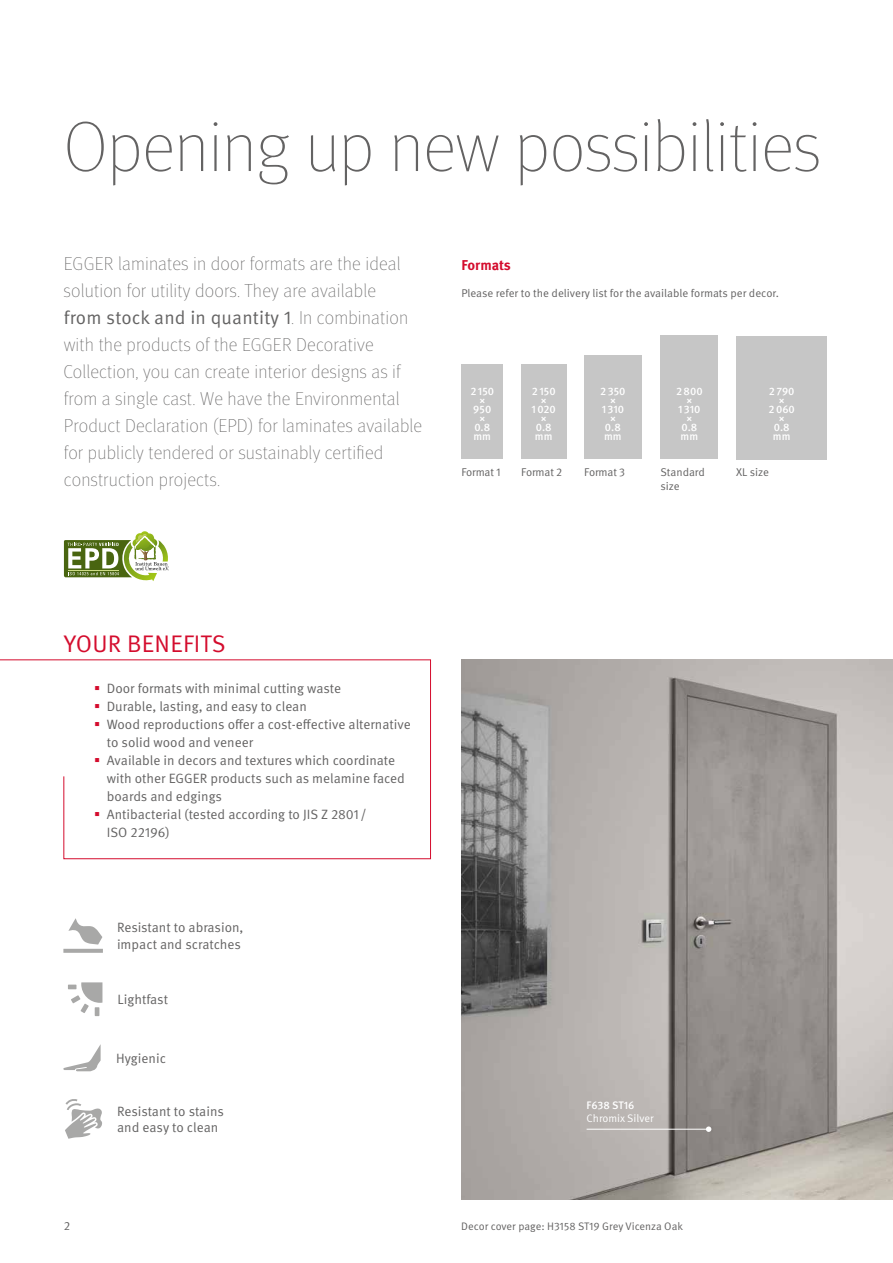
<style>
.page{position:relative;width:893px;height:1263px;background:#fff}
.page>*{position:absolute;margin:0;border:0;box-sizing:border-box;transform-origin:0 0}
.t1{font:100 71.25px "Meta Pro";letter-spacing:-.01em;color:#646363}
.t2{font:24px "Meta Pro";letter-spacing:.01em;color:#d40c2d}
.t3{font:100 18.75px/27px "Meta Pro";letter-spacing:.01em;color:#646363}
.t4{font:700 14.25px "Meta Pro";letter-spacing:-.005em;color:#d40c2d}
.t5{font:13.5px/18px "Meta Pro";color:#646363}
.t6{font:12px "Meta Pro";color:#646363}
.t7{font:11.25px/13.5px "Meta Pro";letter-spacing:-.005em;color:#646363}
.t8{font:500 10.8px/9px "Meta Pro";color:#fff;text-align:center}
.t9{font:10.8px "Meta Pro";letter-spacing:-.005em;color:#646363}
.t10{font:10.8px "Meta Pro";color:#fff}
.s1{font-weight:400}
</style>
<div class="page">
<svg style="left:65px;top:1099px;width:37px;height:40px"></svg>
<svg style="left:63px;top:918px;width:40px;height:35px"></svg>
<svg style="left:68px;top:982px;width:34px;height:34px"></svg>
<svg style="left:63px;top:1044px;width:38px;height:27px"></svg>
<svg style="left:0;top:659px;width:431px;height:200px"></svg>
<svg style="left:64px;top:531px;width:105px;height:50px"></svg>
<hr style="left:68px;top:570px;width:51px;height:1px;background:#ccdc84">
<img style="left:461px;top:659px;width:432px;height:540px">
<hr style="left:587px;top:1129px;width:122px;height:1px;background:#fff">
<svg style="left:706px;top:1126px;width:5px;height:6px"></svg>
<div style="left:521px;top:364px;width:45px;height:95px;background:#c6c6c6"></div>
<div style="left:461px;top:364px;width:42px;height:95px;background:#c6c6c6"></div>
<div style="left:660px;top:336px;width:58px;height:123px;background:#c6c6c6"></div>
<div style="left:584px;top:355px;width:58px;height:104px;background:#c6c6c6"></div>
<div style="left:736px;top:336px;width:91px;height:123px;background:#c6c6c6"></div>
<svg style="left:95px;top:686px;width:4px;height:4px"></svg>
<svg style="left:95px;top:704px;width:4px;height:4px"></svg>
<svg style="left:95px;top:722px;width:4px;height:4px"></svg>
<svg style="left:95px;top:758px;width:4px;height:4px"></svg>
<svg style="left:95px;top:812px;width:4px;height:4px"></svg>
<h1 class="t1" style="left:63px;top:97px;width:759px">Opening up new possibilities</h1>
<p class="t3" style="left:64px;top:249px;width:360px">EGGER laminates in door formats are the ideal solution for utility doors. They are available<br><span class="s1">from stock and in quantity 1</span>. In combination with the products of the EGGER Decorative Collection, you can create interior designs as if from a single cast. We have the Environmental Product Declaration (EPD) for laminates available for publicly tendered or sustainably certified construction projects.</p>
<p class="t4" style="left:461px;top:256px;width:51px">Formats</p>
<p class="t7" style="left:461px;top:286px;width:319px">Please refer to the delivery list for the available formats per decor.</p>
<p class="t8" style="left:470px;top:387px;width:25px">2150 ×<br>950 ×<br>0.8 mm</p>
<p class="t8" style="left:532px;top:387px;width:26px">2150 ×<br>1020 ×<br>0.8 mm</p>
<p class="t8" style="left:600px;top:387px;width:27px">2350 ×<br>1310 ×<br>0.8 mm</p>
<p class="t8" style="left:676px;top:387px;width:28px">2800 ×<br>1310 ×<br>0.8 mm</p>
<p class="t8" style="left:768px;top:387px;width:28px">2790 ×<br>2060 ×<br>0.8 mm</p>
<p class="t7" style="left:461px;top:466px;width:41px">Format 1</p>
<p class="t7" style="left:521px;top:466px;width:42px">Format 2</p>
<p class="t7" style="left:584px;top:466px;width:42px">Format 3</p>
<p class="t7" style="left:660px;top:466px;width:46px">Standard size</p>
<p class="t7" style="left:736px;top:466px;width:34px">XL size</p>
<h2 class="t2" style="left:64px;top:629px;width:163px">YOUR BENEFITS</h2>
<p class="t5" style="left:107px;top:679px;width:305px">Door formats with minimal cutting waste<br>Durable, lasting, and easy to clean<br>Wood reproductions offer a cost-effective alternative to solid wood and veneer<br>Available in decors and textures which coordinate with other EGGER products such as melamine faced boards and edgings<br>Antibacterial (tested according to JIS Z 2801 /<br>ISO 22196)</p>
<p class="t5" style="left:117px;top:920px;width:128px;line-height:16.2px">Resistant to abrasion, impact and scratches</p>
<p class="t5" style="left:118px;top:991px;width:52px">Lightfast</p>
<p class="t5" style="left:116px;top:1049px;width:51px">Hygienic</p>
<p class="t6" style="left:64px;top:1218px;width:8px">2</p>
<p class="t5" style="left:117px;top:1103px;width:108px;line-height:16.2px">Resistant to stains and easy to clean</p>
<p class="t8" style="left:587px;top:1100px;width:49px">F638 ST16</p>
<p class="t10" style="left:587px;top:1111px;width:69px">Chromix Silver</p>
<p class="t9" style="left:461px;top:1219px;width:223px">Decor cover page: H3158 ST19 Grey Vicenza Oak</p>
</div>
